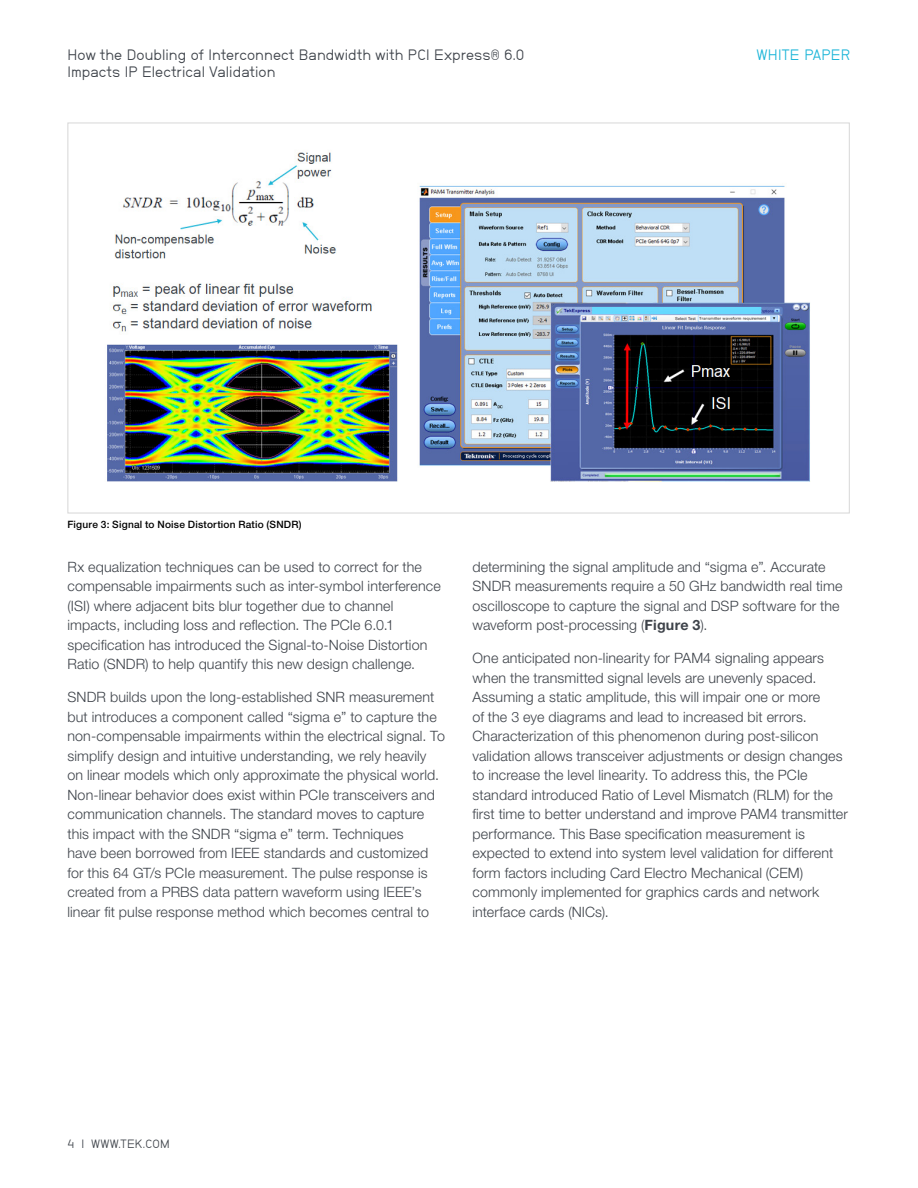
<style>
.page{position:relative;width:918px;height:1188px;background:#fff}
.page>*{position:absolute;margin:0;border:0;box-sizing:border-box;transform-origin:0 0}
.t1{font:15px/16.5px "Neubau Grotesk Nor";letter-spacing:.005em;color:#3e434a}
.t2{font:15px "Neubau Grotesk Nor";letter-spacing:.02em;color:#1cb5d8}
.t3{font:300 14.25px/19.5px "Helvetica Neue LT Std";letter-spacing:.01em;color:#3e434a}
.t4{font:12px "Neubau Grotesk Nor";letter-spacing:.025em;color:#3e434a}
.t5{font:500 10.2px "Helvetica Neue LT Std";letter-spacing:.02em;color:#000}
.s1{font-weight:700}
</style>
<div class="page">
<img style="left:107px;top:152px;width:703px;height:330px">
<p class="t1" style="left:68px;top:47px;width:458px">How the Doubling of Interconnect Bandwidth with PCI Express® 6.0<br>Impacts IP Electrical Validation</p>
<p class="t2" style="left:757px;top:46px;width:95px">WHITE PAPER</p>
<p class="t5" style="left:68px;top:519px;width:236px">Figure 3: Signal to Noise Distortion Ratio (SNDR)</p>
<p class="t3" style="left:68px;top:557px;width:375px">Rx equalization techniques can be used to correct for the compensable impairments such as inter-symbol interference (ISI) where adjacent bits blur together due to channel impacts, including loss and reflection. The PCIe 6.0.1 specification has introduced the Signal-to-Noise Distortion Ratio (SNDR) to help quantify this new design challenge.</p>
<p class="t3" style="left:68px;top:687px;width:379px">SNDR builds upon the long-established SNR measurement but introduces a component called “sigma e” to capture the non-compensable impairments within the electrical signal. To simplify design and intuitive understanding, we rely heavily on linear models which only approximate the physical world.<br>Non-linear behavior does exist within PCIe transceivers and communication channels. The standard moves to capture this impact with the SNDR “sigma e” term. Techniques<br>have been borrowed from IEEE standards and customized for this 64 GT/s PCIe measurement. The pulse response is created from a PRBS data pattern waveform using IEEE’s linear fit pulse response method which becomes central to</p>
<p class="t3" style="left:472px;top:557px;width:371px">determining the signal amplitude and “sigma e”. Accurate SNDR measurements require a 50 GHz bandwidth real time oscilloscope to capture the signal and DSP software for the waveform post-processing (<span class="s1">Figure 3</span>).</p>
<p class="t3" style="left:472px;top:648px;width:377px">One anticipated non-linearity for PAM4 signaling appears when the transmitted signal levels are unevenly spaced.<br>Assuming a static amplitude, this will impair one or more<br>of the 3 eye diagrams and lead to increased bit errors.<br>Characterization of this phenomenon during post-silicon validation allows transceiver adjustments or design changes to increase the level linearity. To address this, the PCIe standard introduced Ratio of Level Mismatch (RLM) for the first time to better understand and improve PAM4 transmitter performance. This Base specification measurement is expected to extend into system level validation for different form factors including Card Electro Mechanical (CEM) commonly implemented for graphics cards and network interface cards (NICs).</p>
<p class="t4" style="left:68px;top:1136px;width:104px">4 | WWW.TEK.COM</p>
</div>
